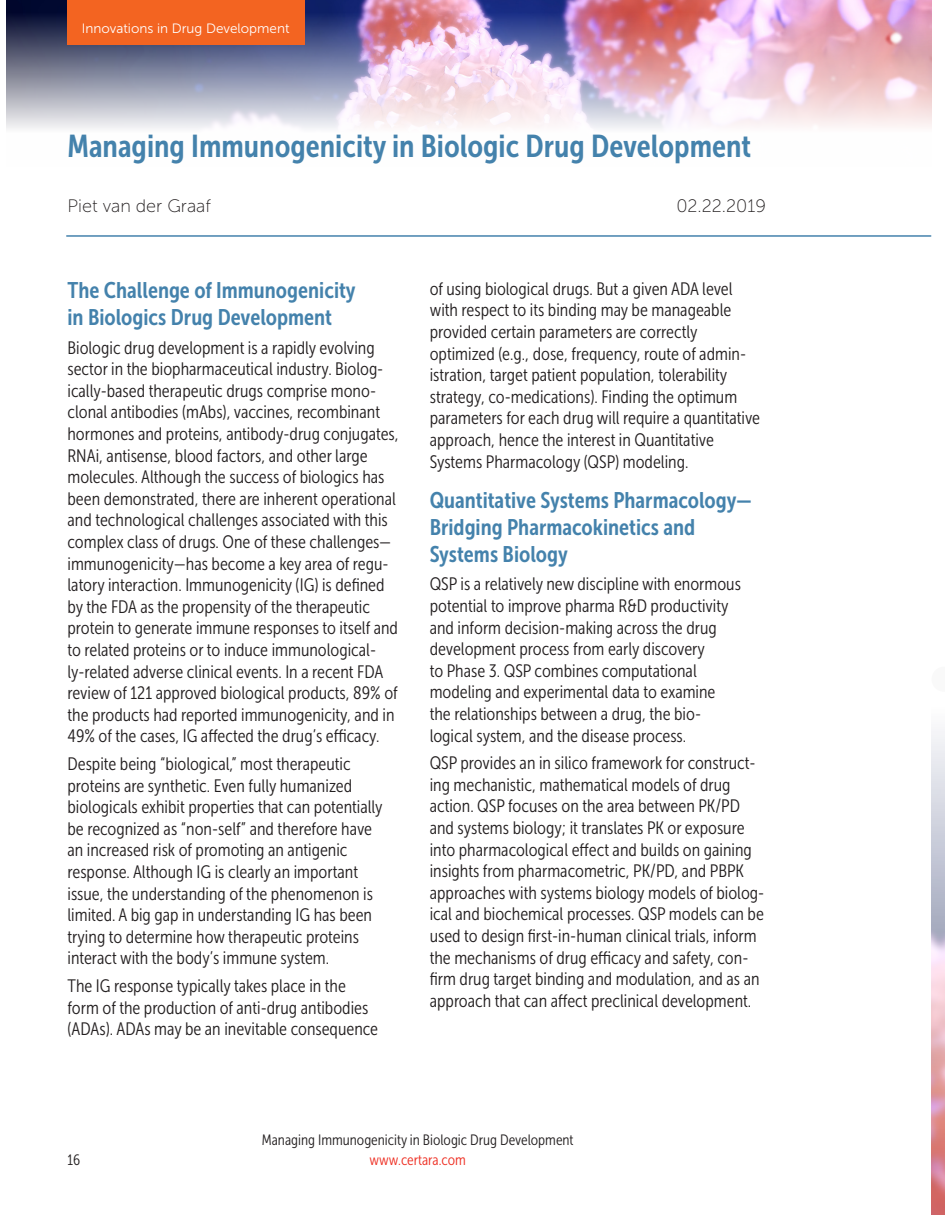
<style>
.page{position:relative;width:945px;height:1215px;background:#fff}
.page>*{position:absolute;margin:0;border:0;box-sizing:border-box;transform-origin:0 0}
.t1{font:31.5px "Museo Sans Cond 700";color:#4482ac}
.Subhead_L1{font:22.5px/27px "Museo Sans Cond 700";color:#4482ac}
.Body_General__with_L{font:18px/21.6px "Museo Sans Cond 300";color:#231f20}
.Author_s{font:18px "Museo Sans 100";color:#231f20}
.Date{font:18px "Museo Sans 100";color:#231f20}
.t2{font:15px "Museo Sans Cond 300";color:#231f20}
.t3{font:15px "Museo Sans Cond 300";color:#ee2e22}
.t4{font:13.5px "Museo Sans 300";color:#fff}
</style>
<div class="page">
<img style="left:6px;top:0;width:926px;height:129px">
<img style="left:932px;top:731px;width:13px;height:484px">
<div style="left:67px;top:0;width:238px;height:45px;background:#f36421"></div>
<hr style="left:67px;top:235px;width:864px;height:2px;background:#4482ac">
<p class="t4" style="left:82px;top:21px;width:209px">Innovations in Drug Development</p>
<p class="t1" style="left:68px;top:128px;width:685px">Managing Immunogenicity in Biologic Drug Development</p>
<p class="Author_s" style="left:68px;top:196px;width:145px">Piet van der Graaf</p>
<p class="Date" style="left:676px;top:196px;width:91px">02.22.2019</p>
<p class="Subhead_L1" style="left:68px;top:277px;width:290px">The Challenge of Immunogenicity in Biologics Drug Development</p>
<p class="Body_General__with_L" style="left:68px;top:337px;width:333px">Biologic drug development is a rapidly evolving sector in the biopharmaceutical industry. Biolog&shy;ically-based therapeutic drugs comprise mono&shy;clonal antibodies (mAbs), vaccines, recombinant hormones and proteins, antibody-drug conjugates, RNAi, antisense, blood factors, and other large molecules. Although the success of biologics has been demonstrated, there are inherent operational and technological challenges associated with this complex class of drugs. One of these challenges— immunogenicity—has become a key area of regu&shy;latory interaction. Immunogenicity (IG) is defined by the FDA as the propensity of the therapeutic protein to generate immune responses to itself and to related proteins or to induce immunological&shy;ly-related adverse clinical events. In a recent FDA review of 121 approved biological products, 89% of the products had reported immunogenicity, and in 49% of the cases, IG affected the drug’s efficacy.</p>
<p class="Body_General__with_L" style="left:68px;top:753px;width:317px">Despite being “biological,” most therapeutic proteins are synthetic. Even fully humanized biologicals exhibit properties that can potentially be recognized as “non-self” and therefore have an increased risk of promoting an antigenic response. Although IG is clearly an important issue, the understanding of the phenomenon is limited. A big gap in understanding IG has been trying to determine how therapeutic proteins interact with the body’s immune system.</p>
<p class="Body_General__with_L" style="left:68px;top:975px;width:312px">The IG response typically takes place in the form of the production of anti-drug antibodies (ADAs). ADAs may be an inevitable consequence</p>
<p class="Body_General__with_L" style="left:430px;top:278px;width:332px">of using biological drugs. But a given ADA level with respect to its binding may be manageable provided certain parameters are correctly optimized (e.g., dose, frequency, route of admin&shy;istration, target patient population, tolerability strategy, co-medications). Finding the optimum parameters for each drug will require a quantitative approach, hence the interest in Quantitative Systems Pharmacology (QSP) modeling.</p>
<p class="Subhead_L1" style="left:430px;top:487px;width:324px">Quantitative Systems Pharmacology—<br>Bridging Pharmacokinetics and<br>Systems Biology</p>
<p class="Body_General__with_L" style="left:430px;top:574px;width:313px">QSP is a relatively new discipline with enormous potential to improve pharma R&amp;D productivity and inform decision-making across the drug development process from early discovery<br>to Phase 3. QSP combines computational modeling and experimental data to examine the relationships between a drug, the bio&shy;logical system, and the disease process.</p>
<p class="Body_General__with_L" style="left:430px;top:752px;width:336px">QSP provides an in silico framework for construct&shy;ing mechanistic, mathematical models of drug action. QSP focuses on the area between PK/PD and systems biology; it translates PK or exposure into pharmacological effect and builds on gaining insights from pharmacometric, PK/PD, and PBPK approaches with systems biology models of biolog&shy;ical and biochemical processes. QSP models can be used to design first-in-human clinical trials, inform the mechanisms of drug efficacy and safety, con&shy;firm drug target binding and modulation, and as an approach that can affect preclinical development.</p>
<p class="t2" style="left:262px;top:1132px;width:313px">Managing Immunogenicity in Biologic Drug Development</p>
<p class="t2" style="left:68px;top:1152px;width:14px">16</p>
<p class="t3" style="left:370px;top:1152px;width:98px">www.certara.com</p>
</div>
